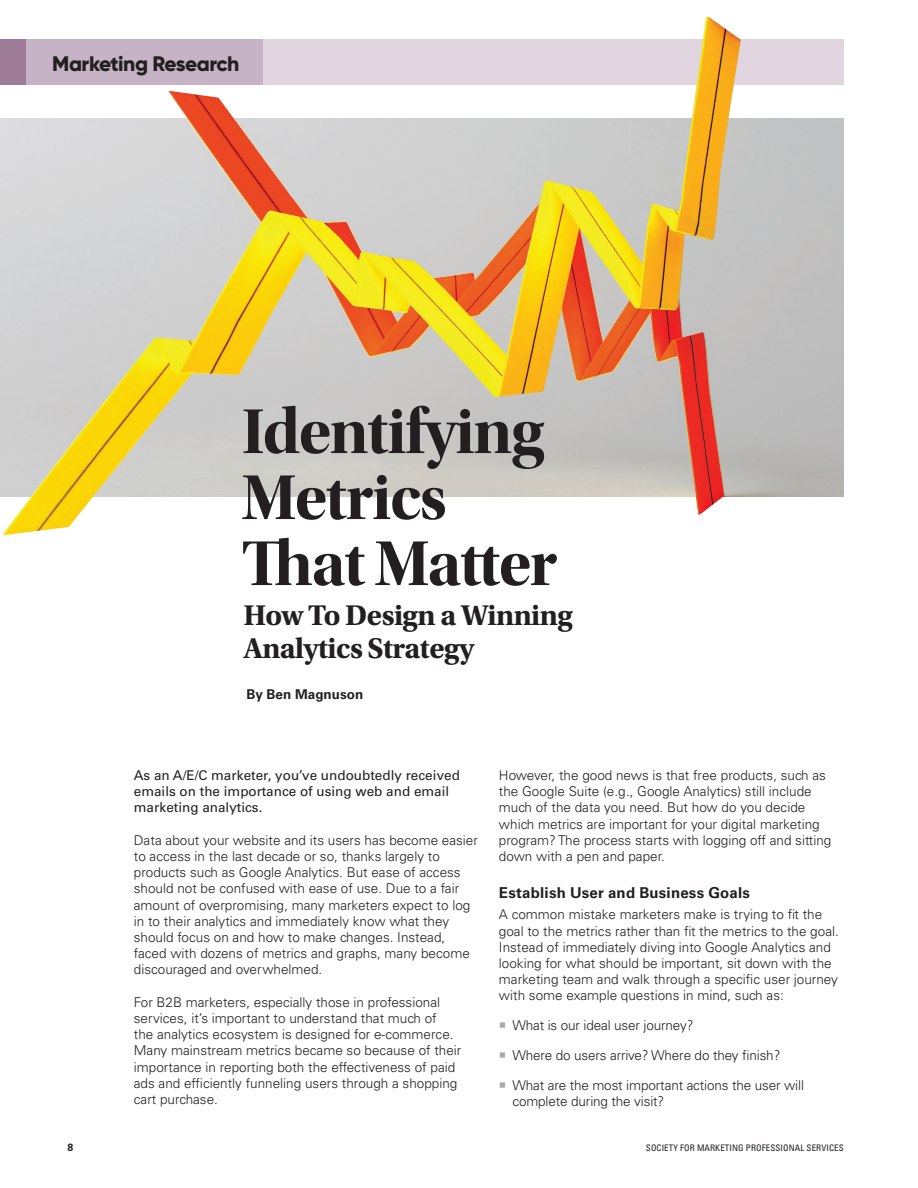
<style>
.page{position:relative;width:918px;height:1188px;background:#fff}
.page>*{position:absolute;margin:0;border:0;box-sizing:border-box;transform-origin:0 0}
.t1{font:66px/66px "Utopia Std Bold Disp";letter-spacing:-.02em;color:#231f20}
.t2{font:700 30px/33px "Utopia Std";letter-spacing:-.02em;color:#231f20}
.t3{font:800 21px "Gilroy";letter-spacing:-.025em;color:#231f20}
.t4{font:700 15px "Univers LT Std";letter-spacing:.015em;color:#231f20}
.t5{font:300 13.5px/16.2px "Univers LT Std";color:#231f20}
.t6{font:13.5px/16.2px "Univers LT Std";color:#231f20}
.t7{font:700 13.5px "Univers LT Std";color:#231f20}
.t8{font:700 10.5px "Univers LT Std";color:#231f20}
.t9{font:condensed 9px "Univers LT Std";letter-spacing:.01em;color:#231f20}
.s1{color:#a8a9ad}
</style>
<div class="page">
<div style="left:184px;top:39px;width:660px;height:46px;background:#e1d6df"></div>
<div style="left:0;top:39px;width:26px;height:46px;background:#9e7b97"></div>
<img style="left:2px;top:17px;width:739px;height:518px">
<h3 class="t3" style="left:52px;top:50px;width:189px">Marketing Research</h3>
<h1 class="t1" style="left:242px;top:399px;width:317px">Identifying<br>Metrics<br>That Matter</h1>
<h2 class="t2" style="left:243px;top:599px;width:331px">How To Design a Winning<br>Analytics Strategy</h2>
<p class="t7" style="left:246px;top:686px;width:119px">By Ben Magnuson</p>
<p class="t6" style="left:134px;top:767px;width:328px">As an A/E/C marketer, you’ve undoubtedly received emails on the importance of using web and email marketing analytics.</p>
<p class="t5" style="left:134px;top:832px;width:346px">Data about your website and its users has become easier to access in the last decade or so, thanks largely to products such as Google Analytics. But ease of access should not be confused with ease of use. Due to a fair amount of overpromising, many marketers expect to log in to their analytics and immediately know what they should focus on and how to make changes. Instead, faced with dozens of metrics and graphs, many become discouraged and overwhelmed.</p>
<p class="t5" style="left:134px;top:994px;width:329px">For B2B marketers, especially those in professional services, it’s important to understand that much of<br>the analytics ecosystem is designed for e-commerce.<br>Many mainstream metrics became so because of their importance in reporting both the effectiveness of paid ads and efficiently funneling users through a shopping cart purchase.</p>
<p class="t5" style="left:499px;top:767px;width:334px">However, the good news is that free products, such as the Google Suite (e.g., Google Analytics) still include much of the data you need. But how do you decide which metrics are important for your digital marketing program? The process starts with logging off and sitting down with a pen and paper.</p>
<p class="t4" style="left:499px;top:884px;width:253px">Establish User and Business Goals</p>
<p class="t5" style="left:499px;top:907px;width:341px">A common mistake marketers make is trying to fit the goal to the metrics rather than fit the metrics to the goal.<br>Instead of immediately diving into Google Analytics and looking for what should be important, sit down with the marketing team and walk through a specific user journey with some example questions in mind, such as:</p>
<p class="t5" style="left:499px;top:1017px;width:196px"><span class="s1">○</span> What is our ideal user journey?</p>
<p class="t5" style="left:499px;top:1047px;width:283px"><span class="s1">○</span> Where do users arrive? Where do they finish?</p>
<p class="t5" style="left:512px;top:1077px;width:293px;text-indent:-14px"><span class="s1">○</span> What are the most important actions the user will complete during the visit?</p>
<p class="t8" style="left:68px;top:1141px;width:7px">8</p>
<p class="t9" style="left:646px;top:1142px;width:199px">SOCIETY FOR MARKETING PROFESSIONAL SERVICES</p>
</div>
